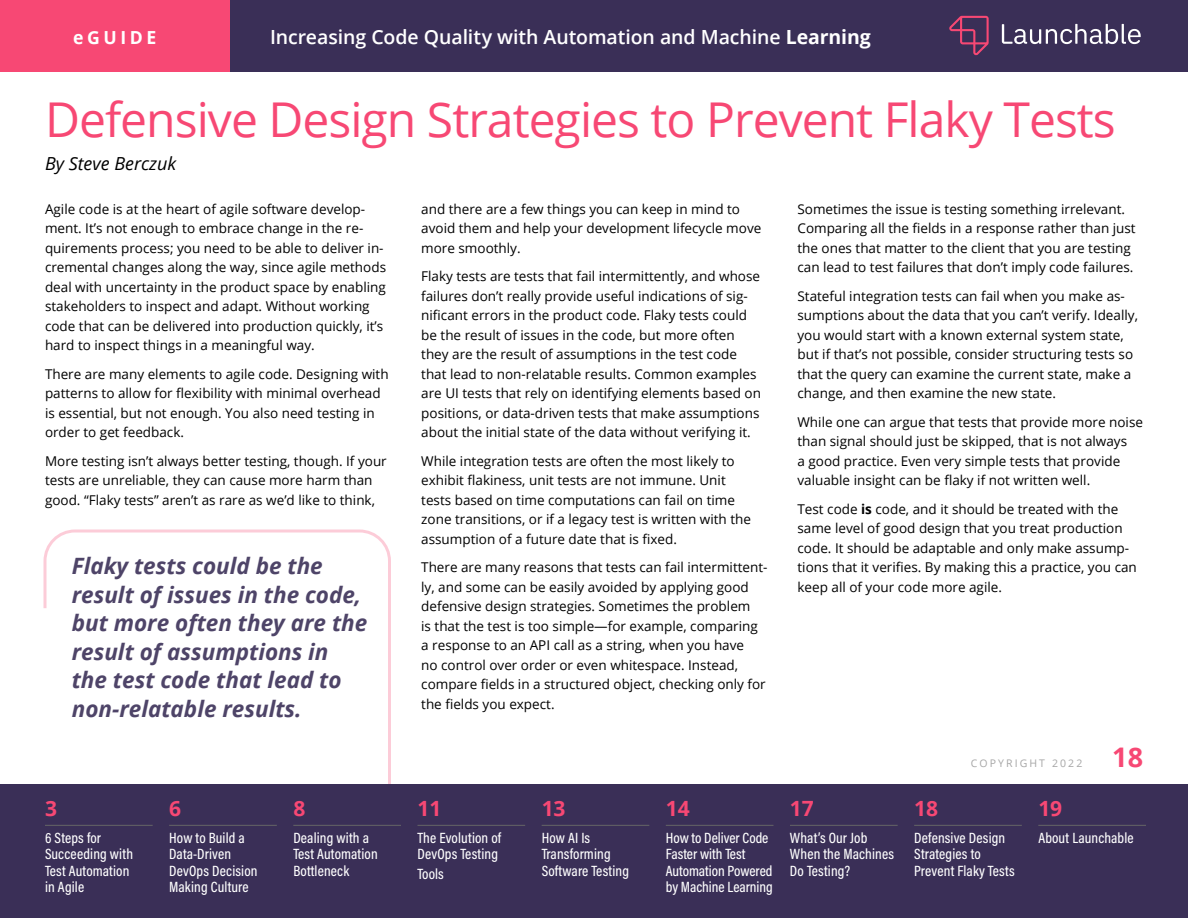
<style>
.page{position:relative;width:1188px;height:918px;background:#fff}
.page>*{position:absolute;margin:0;border:0;box-sizing:border-box;transform-origin:0 0}
.t1{font:48px "Open Sans";letter-spacing:-.02em;color:#f74874}
.t2{font:700 27px "Open Sans";color:#f74874}
.t3{font:italic 700 22.5px/28.5px "Open Sans";color:#4e4468}
.t4{font:700 21px "Open Sans";color:#f74874}
.t5{font:600 19.5px "Open Sans";letter-spacing:-.005em;color:#fff}
.t6{font:italic 18px "Open Sans";color:#000}
.t7{font:700 18px "Open Sans";letter-spacing:.2em;color:#fff}
.t8{font:15px/16.5px "Acumin Variable Concept";letter-spacing:.01em;color:#fff}
.t9{font:13.5px/19.5px "Open Sans";color:#000}
.t10{font:10.5px "Open Sans";letter-spacing:.2em;color:#a6a6a6}
.s1{font-weight:700}
</style>
<div class="page">
<svg style="left:43px;top:529px;width:348px;height:255px"></svg>
<div style="left:0;top:0;width:1188px;height:71px;background:#3a2f57"></div>
<div style="left:0;top:0;width:230px;height:71px;background:#f74874"></div>
<div style="left:0;top:784px;width:1188px;height:134px;background:#3a2f57"></div>
<hr style="left:45px;top:825px;width:108px;height:1px;background:#666">
<hr style="left:169px;top:825px;width:108px;height:1px;background:#666">
<hr style="left:293px;top:825px;width:108px;height:1px;background:#666">
<hr style="left:417px;top:825px;width:108px;height:1px;background:#666">
<hr style="left:542px;top:825px;width:107px;height:1px;background:#666">
<hr style="left:666px;top:825px;width:108px;height:1px;background:#666">
<hr style="left:790px;top:825px;width:108px;height:1px;background:#666">
<hr style="left:914px;top:825px;width:108px;height:1px;background:#666">
<hr style="left:1038px;top:825px;width:108px;height:1px;background:#666">
<svg style="left:1002px;top:24px;width:139px;height:20px"></svg>
<svg style="left:949px;top:16px;width:40px;height:40px"></svg>
<h3 class="t7" style="left:73px;top:25px;width:84px">eGUIDE</h3>
<h3 class="t5" style="left:270px;top:23px;width:602px">Increasing Code Quality with Automation and Machine <span class="s1">Learning</span></h3>
<h1 class="t1" style="left:45px;top:87px;width:1072px">Defensive Design Strategies to Prevent Flaky Tests</h1>
<h3 class="t6" style="left:45px;top:152px;width:133px">By Steve Berczuk</h3>
<p class="t9" style="left:45px;top:199px;width:343px">Agile code is at the heart of agile software develop&shy;ment. It’s not enough to embrace change in the re&shy;quirements process; you need to be able to deliver in&shy;cremental changes along the way, since agile methods deal with uncertainty in the product space by enabling stakeholders to inspect and adapt. Without working code that can be delivered into production quickly, it’s hard to inspect things in a meaningful way.</p>
<p class="t9" style="left:45px;top:364px;width:345px">There are many elements to agile code. Designing with patterns to allow for flexibility with minimal overhead is essential, but not enough. You also need testing in order to get feedback.</p>
<p class="t9" style="left:45px;top:451px;width:343px">More testing isn’t always better testing, though. If your tests are unreliable, they can cause more harm than good. “Flaky tests” aren’t as rare as we’d like to think,</p>
<h3 class="t3" style="left:72px;top:551px;width:297px">Flaky tests could be the result of issues in the code, but more often they are the result of assumptions in the test code that lead to non-relatable results.</h3>
<h3 class="t4" style="left:45px;top:793px;width:13px">3</h3>
<p class="t8" style="left:45px;top:829px;width:90px">6 Steps for<br>Succeeding with<br>Test Automation in Agile</p>
<h3 class="t4" style="left:169px;top:793px;width:13px">6</h3>
<p class="t8" style="left:169px;top:829px;width:90px">How to Build a<br>Data-Driven<br>DevOps Decision<br>Making Culture</p>
<h3 class="t4" style="left:293px;top:793px;width:13px">8</h3>
<p class="t8" style="left:293px;top:829px;width:86px">Dealing with a<br>Test Automation<br>Bottleneck</p>
<p class="t9" style="left:421px;top:199px;width:342px">and there are a few things you can keep in mind to avoid them and help your development lifecycle move more smoothly.</p>
<p class="t9" style="left:421px;top:266px;width:341px">Flaky tests are tests that fail intermittently, and whose failures don’t really provide useful indications of sig&shy;nificant errors in the product code. Flaky tests could be the result of issues in the code, but more often they are the result of assumptions in the test code that lead to non-relatable results. Common examples are UI tests that rely on identifying elements based on positions, or data-driven tests that make assumptions about the initial state of the data without verifying it.</p>
<p class="t9" style="left:421px;top:451px;width:331px">While integration tests are often the most likely to exhibit flakiness, unit tests are not immune. Unit tests based on time computations can fail on time zone transitions, or if a legacy test is written with the assumption of a future date that is fixed.</p>
<p class="t9" style="left:421px;top:557px;width:348px">There are many reasons that tests can fail intermittent&shy;ly, and some can be easily avoided by applying good defensive design strategies. Sometimes the problem<br>is that the test is too simple—for example, comparing a response to an API call as a string, when you have<br>no control over order or even whitespace. Instead, compare fields in a structured object, checking only for the fields you expect.</p>
<h3 class="t4" style="left:417px;top:793px;width:25px">11</h3>
<p class="t8" style="left:417px;top:829px;width:85px">The Evolution of<br>DevOps Testing</p>
<p class="t8" style="left:417px;top:865px;width:28px">Tools</p>
<h3 class="t4" style="left:542px;top:793px;width:25px">13</h3>
<p class="t8" style="left:542px;top:829px;width:89px">How AI Is<br>Transforming<br>Software Testing</p>
<h3 class="t4" style="left:666px;top:793px;width:25px">14</h3>
<p class="t8" style="left:666px;top:829px;width:108px">How to Deliver Code<br>Faster with Test<br>Automation Powered by Machine Learning</p>
<p class="t9" style="left:797px;top:199px;width:340px">Sometimes the issue is testing something irrelevant.<br>Comparing all the fields in a response rather than just the ones that matter to the client that you are testing can lead to test failures that don’t imply code failures.</p>
<p class="t9" style="left:797px;top:286px;width:342px">Stateful integration tests can fail when you make as&shy;sumptions about the data that you can’t verify. Ideally, you would start with a known external system state, but if that’s not possible, consider structuring tests so that the query can examine the current state, make a change, and then examine the new state.</p>
<p class="t9" style="left:797px;top:412px;width:347px">While one can argue that tests that provide more noise than signal should just be skipped, that is not always<br>a good practice. Even very simple tests that provide valuable insight can be flaky if not written well.</p>
<p class="t9" style="left:797px;top:499px;width:341px">Test code <span class="s1">is</span> code, and it should be treated with the same level of good design that you treat production code. It should be adaptable and only make assump&shy;tions that it verifies. By making this a practice, you can keep all of your code more agile.</p>
<h3 class="t4" style="left:790px;top:793px;width:25px">17</h3>
<p class="t8" style="left:790px;top:829px;width:106px">What’s Our Job<br>When the Machines<br>Do Testing?</p>
<p class="t10" style="left:971px;top:756px;width:113px">COPYRIGHT 2022</p>
<h2 class="t2" style="left:1112px;top:738px;width:32px">18</h2>
<h3 class="t4" style="left:914px;top:793px;width:25px">18</h3>
<p class="t8" style="left:914px;top:829px;width:102px">Defensive Design<br>Strategies to<br>Prevent Flaky Tests</p>
<h3 class="t4" style="left:1038px;top:793px;width:25px">19</h3>
<p class="t8" style="left:1038px;top:829px;width:97px">About Launchable</p>
</div>
